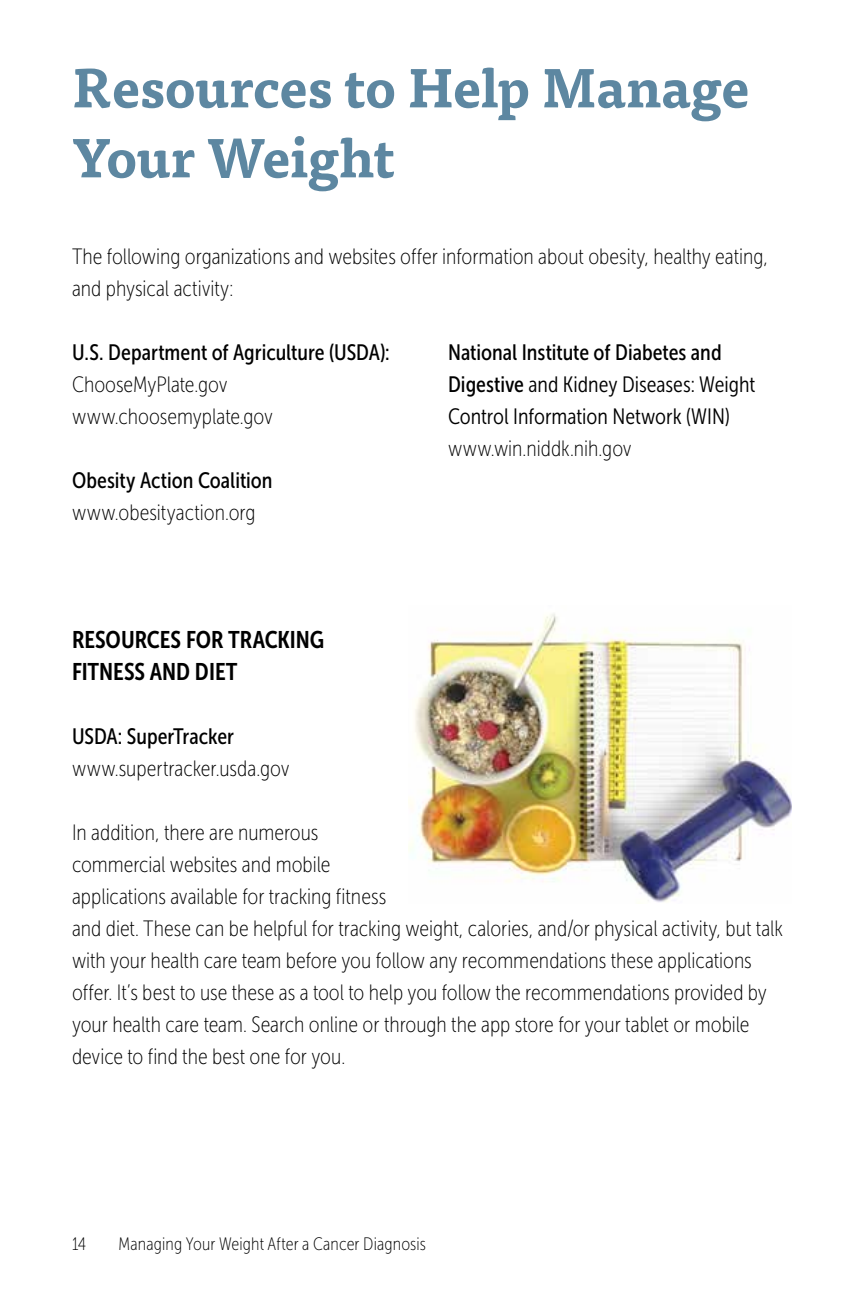
<style>
.page{position:relative;width:864px;height:1296px;background:#fff}
.page>*{position:absolute;margin:0;border:0;box-sizing:border-box;transform-origin:0 0}
.t1{font:700 54px/70px "Tisa Pro";letter-spacing:-.01em;color:#5d87a1}
.t2{font:24px/32px "Museo Sans Cond 700";color:#000}
.t3{font:22.2px/32px "Museo Sans Cond 100";color:#000}
.t4{font:22.2px "Museo Sans Cond 500";color:#000}
.t5{font:22.2px/32px "Museo Sans Cond 300";color:#000}
.t6{font:18px "Museo Sans Cond 100";letter-spacing:.01em;color:#000}
.s1{font-family:"Museo Sans Cond 500"}
</style>
<div class="page">
<img style="left:408px;top:613px;width:384px;height:289px">
<h1 class="t1" style="left:72px;top:50px;width:679px">Resources to Help Manage<br>Your Weight</h1>
<p class="t3" style="left:72px;top:241px;width:697px">The following organizations and websites offer information about obesity, healthy eating, and physical activity:</p>
<p class="t4" style="left:72px;top:340px;width:319px">U.S. Department of Agriculture (USDA):</p>
<p class="t3" style="left:72px;top:369px;width:202px">ChooseMyPlate.gov www.choosemyplate.gov</p>
<p class="t4" style="left:72px;top:468px;width:202px">Obesity Action Coalition</p>
<p class="t3" style="left:72px;top:497px;width:185px">www.obesityaction.org</p>
<p class="t2" style="left:72px;top:624px;width:254px">RESOURCES FOR TRACKING<br>FITNESS AND DIET</p>
<p class="t4" style="left:72px;top:724px;width:164px">USDA: SuperTracker</p>
<p class="t3" style="left:72px;top:753px;width:219px">www.supertracker.usda.gov</p>
<p class="t4" style="left:448px;top:340px;width:275px">National Institute of Diabetes and</p>
<p class="t5" style="left:448px;top:369px;width:309px"><span class="s1">Digestive</span> and Kidney Diseases: Weight<br>Control Information Network (WIN)</p>
<p class="t3" style="left:448px;top:433px;width:185px">www.win.niddk.nih.gov</p>
<p class="t3" style="left:72px;top:817px;width:712px">In addition, there are numerous<br>commercial websites and mobile<br>applications available for tracking fitness<br>and diet. These can be helpful for tracking weight, calories, and/or physical activity, but talk with your health care team before you follow any recommendations these applications offer. It’s best to use these as a tool to help you follow the recommendations provided by your health care team. Search online or through the app store for your tablet or mobile device to find the best one for you.</p>
<p class="t6" style="left:72px;top:1234px;width:16px">14</p>
<p class="t6" style="left:119px;top:1234px;width:309px">Managing Your Weight After a Cancer Diagnosis</p>
</div>
